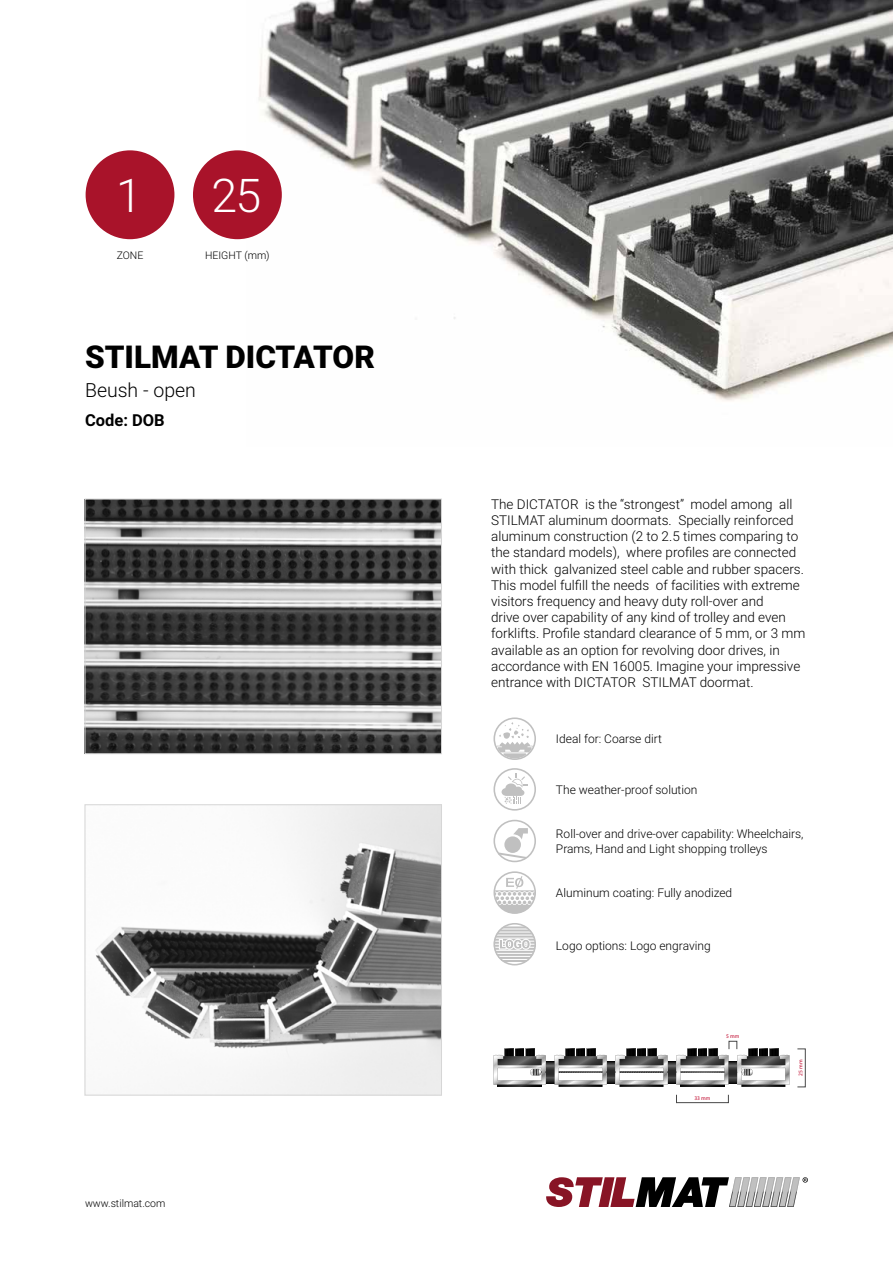
<style>
.page{position:relative;width:893px;height:1263px;background:#fff}
.page>*{position:absolute;margin:0;border:0;box-sizing:border-box;transform-origin:0 0}
.t1{font:300 46.5px "Roboto";color:#fff}
.t2{font:900 31.5px "Roboto";color:#000}
.t3{font:300 19.5px "Roboto";color:#000}
.t4{font:700 16.5px "Roboto";color:#000}
.t5{font:300 13.5px/16.2px "Roboto";color:#000}
.t6{font:300 12px/14.4px "Roboto";color:#000}
.t7{font:300 10.5px "Roboto";color:#000}
.t8{font:5.55px "Myriad Pro";color:#be0027}
</style>
<div class="page">
<svg style="left:546px;top:1177px;width:262px;height:30px"></svg>
<img style="left:247px;top:0;width:646px;height:401px">
<img style="left:87px;top:501px;width:353px;height:251px">
<div style="left:85px;top:499px;width:357px;height:255px;border:1px solid #d6d6d6"></div>
<img style="left:95px;top:806px;width:345px;height:287px">
<div style="left:85px;top:804px;width:357px;height:291px;border:1px solid #d6d6d6"></div>
<div style="left:729px;top:1041px;width:8px;height:8px;border:1px solid #484848"></div>
<div style="left:676px;top:1094px;width:53px;height:9px;border:1px solid #484848"></div>
<svg style="left:546px;top:1061px;width:8px;height:22px"></svg>
<svg style="left:498px;top:1085px;width:44px;height:2px"></svg>
<svg style="left:493px;top:1049px;width:53px;height:36px"></svg>
<svg style="left:554px;top:1049px;width:235px;height:38px"></svg>
<div style="left:86px;top:150px;width:88px;height:89px;background:#a9132a;border-radius:50%"></div>
<div style="left:193px;top:150px;width:89px;height:89px;background:#a9132a;border-radius:50%"></div>
<svg style="left:493px;top:768px;width:43px;height:43px"></svg>
<svg style="left:493px;top:717px;width:43px;height:43px"></svg>
<svg style="left:493px;top:820px;width:43px;height:42px"></svg>
<svg style="left:493px;top:871px;width:43px;height:43px"></svg>
<svg style="left:493px;top:923px;width:43px;height:42px"></svg>
<h1 class="t1" style="left:116px;top:163px;width:27px">1</h1>
<h1 class="t1" style="left:212px;top:163px;width:51px">25</h1>
<p class="t7" style="left:117px;top:248px;width:28px">ZONE</p>
<p class="t7" style="left:205px;top:248px;width:66px">HEIGHT (mm)</p>
<h2 class="t2" style="left:85px;top:334px;width:291px">STILMAT DICTATOR</h2>
<h3 class="t3" style="left:85px;top:376px;width:112px">Beush - open</h3>
<p class="t4" style="left:85px;top:409px;width:81px">Code: DOB</p>
<p class="t7" style="left:85px;top:1196px;width:82px">www.stilmat.com</p>
<p class="t5" style="left:491px;top:495px;width:316px">The DICTATOR is the “strongest” model among all STILMAT aluminum doormats. Specially reinforced aluminum construction (2 to 2.5 times comparing to the standard models), where profiles are connected with thick galvanized steel cable and rubber spacers.<br>This model fulfill the needs of facilities with extreme visitors frequency and heavy duty roll-over and<br>drive over capability of any kind of trolley and even forklifts. Profile standard clearance of 5 mm, or 3 mm available as an option for revolving door drives, in accordance with EN 16005. Imagine your impressive entrance with DICTATOR STILMAT doormat.</p>
<p class="t6" style="left:556px;top:731px;width:107px">Ideal for: Coarse dirt</p>
<p class="t6" style="left:556px;top:782px;width:143px">The weather-proof solution</p>
<p class="t6" style="left:556px;top:826px;width:249px">Roll-over and drive-over capability: Wheelchairs,<br>Prams, Hand and Light shopping trolleys</p>
<p class="t6" style="left:556px;top:885px;width:178px">Aluminum coating: Fully anodized</p>
<p class="t6" style="left:556px;top:938px;width:156px">Logo options: Logo engraving</p>
<p class="t8" style="left:726px;top:1033px;width:15px">5 mm</p>
<p class="t8" style="left:694px;top:1094px;width:18px">33 mm</p>
<p class="t8" style="left:797px;top:1076px;width:18px;rotate:-90deg">25 mm</p>
</div>
